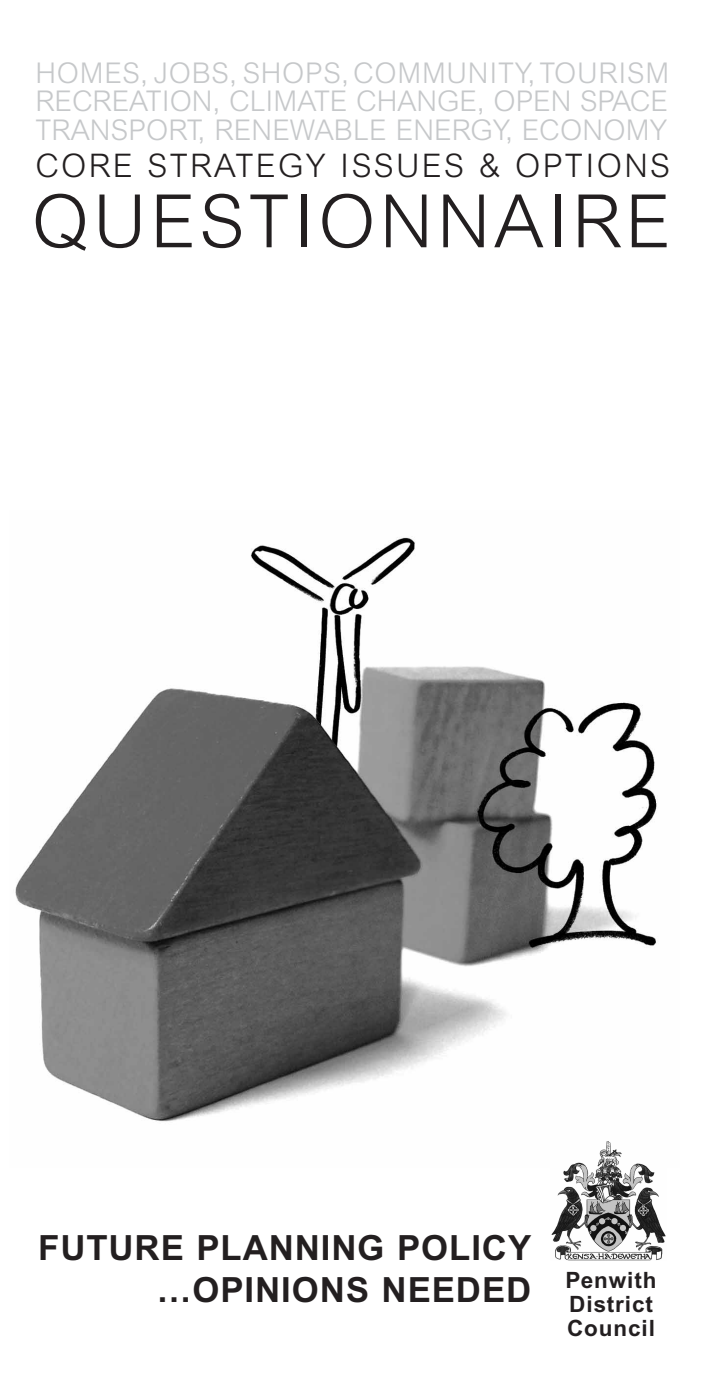
<style>
.page{position:relative;width:702px;height:1382px;background:#fff}
.page>*{position:absolute;margin:0;border:0;box-sizing:border-box;transform-origin:0 0}
.t1{font:300 73.75px "Arial";letter-spacing:.055em;color:#231f20}
.t2{font:700 34.75px/42px "Arial";letter-spacing:.03em;color:#231f20;text-align:right}
.t3{font:300 32.5px "Arial";letter-spacing:.07em;color:#231f20}
.t4{font:300 28.5px/28.5px "Arial";letter-spacing:.005em;color:#c6c8ca;text-align:justify}
.t5{font:700 22.5px/24.2px "Arial";letter-spacing:.04em;color:#231f20}
</style>
<div class="page">
<img style="left:15px;top:537px;width:642px;height:585px">
<img style="left:551px;top:1141px;width:115px;height:119px">
<p class="t4" style="left:35px;top:62px;width:635px">HOMES, JOBS, SHOPS,COMMUNITY,TOURISM RECREATION, CLIMATE CHANGE, OPEN SPACE TRANSPORT, RENEWABLE ENERGY, ECONOMY</p>
<p class="t3" style="left:35px;top:154px;width:636px">CORE STRATEGY ISSUES &amp; OPTIONS</p>
<h1 class="t1" style="left:32px;top:195px;width:640px">QUESTIONNAIRE</h1>
<p class="t2" style="left:38px;top:1230px;width:494px">FUTURE PLANNING POLICY …OPINIONS NEEDED</p>
<p class="t5" style="left:565px;top:1270px;width:92px">Penwith<br>District<br>Council</p>
</div>
